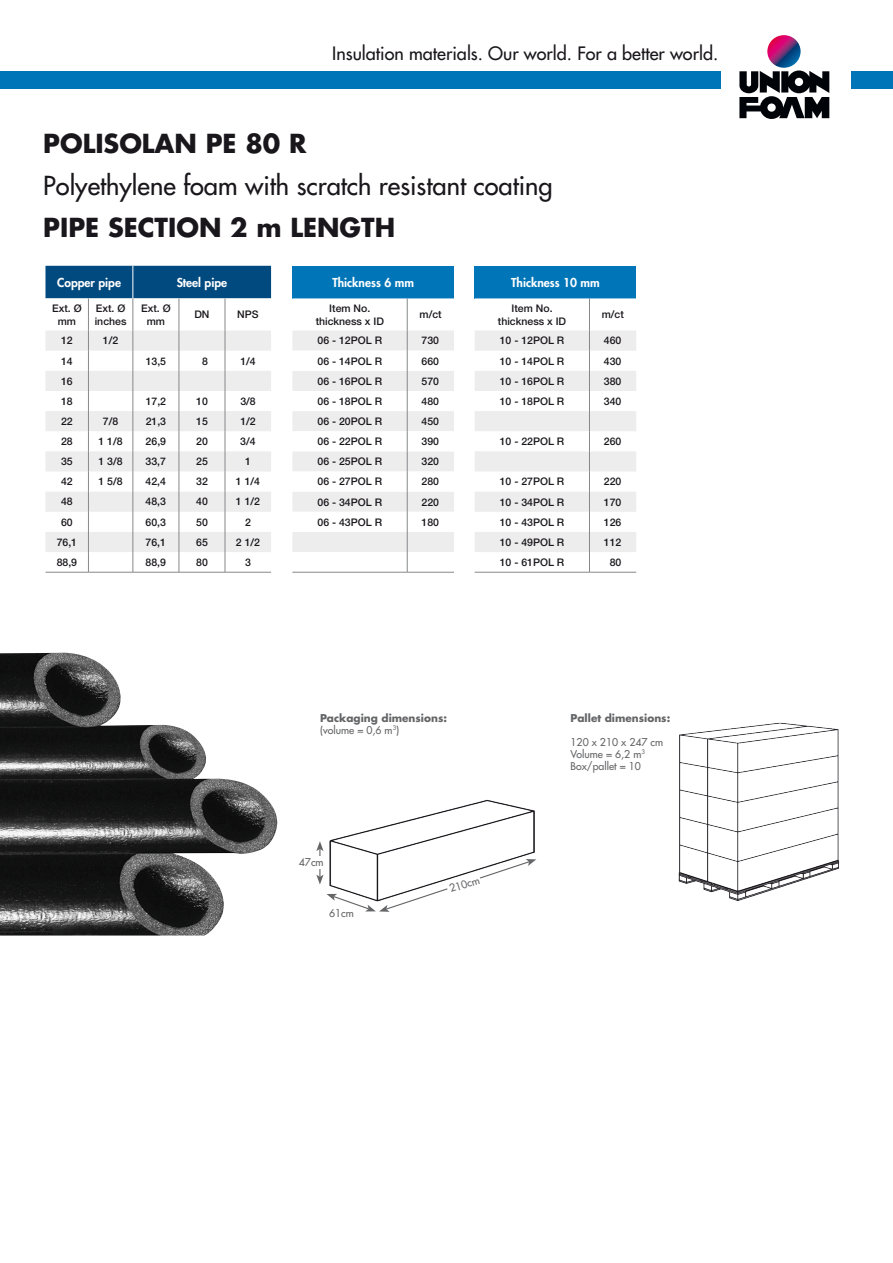
<style>
.page{position:relative;width:893px;height:1263px;background:#fff}
.page>*{position:absolute;margin:0;border:0;box-sizing:border-box;transform-origin:0 0}
.t1{font:500 25.5px/42px "Futura Std";color:#1a171c}
.t2{font:500 18px "Futura Std";color:#1a171c}
.Intestazione{font:800 12px "Futura Std";color:#fff}
.corpo_tabella{font:500 10.5px/12.6px "Helvetica Neue LT Std";color:#1a171c;text-align:center}
.t3{font:500 10.5px "Futura Std";color:#646567}
.t4{font:700 10.5px "Futura Std";color:#646567}
.s1{font-weight:700}
</style>
<div class="page">
<div style="left:0;top:71px;width:893px;height:17px;background:#0076b8"></div>
<div style="left:721px;top:21px;width:129px;height:119px;background:#fff"></div>
<svg style="left:767px;top:35px;width:34px;height:33px"></svg>
<svg style="left:739px;top:71px;width:90px;height:48px"></svg>
<div style="left:292px;top:266px;width:162px;height:32px;background:#0076b8"></div>
<hr style="left:292px;top:572px;width:115px;height:1px;background:#87888a">
<svg style="left:292px;top:298px;width:162px;height:274px"></svg>
<hr style="left:407px;top:572px;width:47px;height:1px;background:#87888a">
<div style="left:475px;top:266px;width:161px;height:32px;background:#0076b8"></div>
<hr style="left:475px;top:572px;width:114px;height:1px;background:#87888a">
<svg style="left:475px;top:298px;width:161px;height:274px"></svg>
<hr style="left:589px;top:572px;width:47px;height:1px;background:#87888a">
<div style="left:45px;top:266px;width:226px;height:32px;background:#004a80"></div>
<svg style="left:45px;top:298px;width:226px;height:274px"></svg>
<svg style="left:45px;top:331px;width:226px;height:221px;fill:#ededee"></svg>
<hr style="left:88px;top:298px;width:1px;height:33px;background:#87888a">
<hr style="left:133px;top:298px;width:1px;height:33px;background:#87888a">
<hr style="left:179px;top:298px;width:1px;height:33px;background:#87888a">
<hr style="left:225px;top:298px;width:1px;height:33px;background:#87888a">
<hr style="left:133px;top:266px;width:1px;height:32px;background:#fff">
<svg style="left:88px;top:331px;width:1px;height:241px"></svg>
<svg style="left:133px;top:331px;width:1px;height:241px"></svg>
<svg style="left:179px;top:331px;width:1px;height:241px"></svg>
<svg style="left:225px;top:331px;width:1px;height:241px"></svg>
<hr style="left:45px;top:572px;width:43px;height:1px;background:#87888a">
<hr style="left:88px;top:572px;width:45px;height:1px;background:#87888a">
<hr style="left:133px;top:572px;width:46px;height:1px;background:#87888a">
<hr style="left:179px;top:572px;width:46px;height:1px;background:#87888a">
<hr style="left:225px;top:572px;width:46px;height:1px;background:#87888a">
<img style="left:0;top:653px;width:278px;height:282px">
<img style="left:678px;top:722px;width:162px;height:179px">
<img style="left:329px;top:799px;width:206px;height:42px">
<svg style="left:316px;top:841px;width:220px;height:71px"></svg>
<p class="t2" style="left:332px;top:42px;width:387px">Insulation materials. Our world. For a better world.</p>
<p class="t1" style="left:43px;top:123px;width:511px"><span class="s1">POLISOLAN PE 80 R<br></span>Polyethylene foam with scratch resistant coating<br><span class="s1">PIPE SECTION 2 m LENGTH</span></p>
<p class="Intestazione" style="left:332px;top:275px;width:83px">Thickness 6 mm</p>
<p class="corpo_tabella" style="left:316px;top:302px;width:70px">Item No. thickness x ID</p>
<p class="corpo_tabella" style="left:420px;top:308px;width:24px">m/ct</p>
<p class="corpo_tabella" style="left:318px;top:334px;width:66px">06 - 12POL R</p>
<p class="corpo_tabella" style="left:422px;top:334px;width:19px">730</p>
<p class="corpo_tabella" style="left:318px;top:354px;width:66px">06 - 14POL R</p>
<p class="corpo_tabella" style="left:422px;top:354px;width:19px">660</p>
<p class="corpo_tabella" style="left:318px;top:374px;width:66px">06 - 16POL R</p>
<p class="corpo_tabella" style="left:422px;top:374px;width:19px">570</p>
<p class="corpo_tabella" style="left:318px;top:395px;width:66px">06 - 18POL R</p>
<p class="corpo_tabella" style="left:422px;top:395px;width:19px">480</p>
<p class="corpo_tabella" style="left:318px;top:415px;width:66px">06 - 20POL R</p>
<p class="corpo_tabella" style="left:422px;top:415px;width:19px">450</p>
<p class="corpo_tabella" style="left:318px;top:435px;width:66px">06 - 22POL R</p>
<p class="corpo_tabella" style="left:422px;top:435px;width:19px">390</p>
<p class="corpo_tabella" style="left:318px;top:455px;width:66px">06 - 25POL R</p>
<p class="corpo_tabella" style="left:422px;top:455px;width:19px">320</p>
<p class="corpo_tabella" style="left:318px;top:475px;width:66px">06 - 27POL R</p>
<p class="corpo_tabella" style="left:422px;top:475px;width:19px">280</p>
<p class="corpo_tabella" style="left:318px;top:495px;width:66px">06 - 34POL R</p>
<p class="corpo_tabella" style="left:422px;top:495px;width:19px">220</p>
<p class="corpo_tabella" style="left:318px;top:515px;width:66px">06 - 43POL R</p>
<p class="corpo_tabella" style="left:422px;top:515px;width:19px">180</p>
<p class="Intestazione" style="left:57px;top:275px;width:65px">Copper pipe</p>
<p class="Intestazione" style="left:177px;top:275px;width:52px">Steel pipe</p>
<p class="corpo_tabella" style="left:52px;top:302px;width:31px">Ext. Ø mm</p>
<p class="corpo_tabella" style="left:95px;top:302px;width:33px;text-align:left">Ext. Ø inches</p>
<p class="corpo_tabella" style="left:141px;top:302px;width:31px">Ext. Ø mm</p>
<p class="corpo_tabella" style="left:194px;top:308px;width:17px">DN</p>
<p class="corpo_tabella" style="left:237px;top:308px;width:23px">NPS</p>
<p class="corpo_tabella" style="left:61px;top:334px;width:13px">12</p>
<p class="corpo_tabella" style="left:103px;top:334px;width:17px">1/2</p>
<p class="corpo_tabella" style="left:61px;top:354px;width:13px">14</p>
<p class="corpo_tabella" style="left:146px;top:354px;width:22px">13,5</p>
<p class="corpo_tabella" style="left:202px;top:354px;width:7px">8</p>
<p class="corpo_tabella" style="left:240px;top:354px;width:17px">1/4</p>
<p class="corpo_tabella" style="left:61px;top:374px;width:13px">16</p>
<p class="corpo_tabella" style="left:61px;top:395px;width:13px">18</p>
<p class="corpo_tabella" style="left:146px;top:395px;width:22px">17,2</p>
<p class="corpo_tabella" style="left:196px;top:395px;width:13px">10</p>
<p class="corpo_tabella" style="left:240px;top:395px;width:17px">3/8</p>
<p class="corpo_tabella" style="left:61px;top:415px;width:13px">22</p>
<p class="corpo_tabella" style="left:103px;top:415px;width:17px">7/8</p>
<p class="corpo_tabella" style="left:146px;top:415px;width:22px">21,3</p>
<p class="corpo_tabella" style="left:196px;top:415px;width:13px">15</p>
<p class="corpo_tabella" style="left:240px;top:415px;width:17px">1/2</p>
<p class="corpo_tabella" style="left:61px;top:435px;width:13px">28</p>
<p class="corpo_tabella" style="left:99px;top:435px;width:26px">1 1/8</p>
<p class="corpo_tabella" style="left:146px;top:435px;width:22px">26,9</p>
<p class="corpo_tabella" style="left:196px;top:435px;width:13px">20</p>
<p class="corpo_tabella" style="left:240px;top:435px;width:17px">3/4</p>
<p class="corpo_tabella" style="left:61px;top:455px;width:13px">35</p>
<p class="corpo_tabella" style="left:99px;top:455px;width:26px">1 3/8</p>
<p class="corpo_tabella" style="left:146px;top:455px;width:22px">33,7</p>
<p class="corpo_tabella" style="left:196px;top:455px;width:13px">25</p>
<p class="corpo_tabella" style="left:245px;top:455px;width:7px">1</p>
<p class="corpo_tabella" style="left:61px;top:475px;width:13px">42</p>
<p class="corpo_tabella" style="left:99px;top:475px;width:26px">1 5/8</p>
<p class="corpo_tabella" style="left:146px;top:475px;width:22px">42,4</p>
<p class="corpo_tabella" style="left:196px;top:475px;width:13px">32</p>
<p class="corpo_tabella" style="left:236px;top:475px;width:26px">1 1/4</p>
<p class="corpo_tabella" style="left:61px;top:495px;width:13px">48</p>
<p class="corpo_tabella" style="left:146px;top:495px;width:22px">48,3</p>
<p class="corpo_tabella" style="left:196px;top:495px;width:13px">40</p>
<p class="corpo_tabella" style="left:236px;top:495px;width:26px">1 1/2</p>
<p class="corpo_tabella" style="left:61px;top:515px;width:13px">60</p>
<p class="corpo_tabella" style="left:146px;top:515px;width:22px">60,3</p>
<p class="corpo_tabella" style="left:196px;top:515px;width:13px">50</p>
<p class="corpo_tabella" style="left:245px;top:515px;width:7px">2</p>
<p class="corpo_tabella" style="left:57px;top:536px;width:22px">76,1</p>
<p class="corpo_tabella" style="left:146px;top:536px;width:22px">76,1</p>
<p class="corpo_tabella" style="left:196px;top:536px;width:13px">65</p>
<p class="corpo_tabella" style="left:236px;top:536px;width:26px">2 1/2</p>
<p class="corpo_tabella" style="left:57px;top:556px;width:22px">88,9</p>
<p class="corpo_tabella" style="left:146px;top:556px;width:22px">88,9</p>
<p class="corpo_tabella" style="left:196px;top:556px;width:13px">80</p>
<p class="corpo_tabella" style="left:245px;top:556px;width:7px">3</p>
<p class="Intestazione" style="left:511px;top:275px;width:90px">Thickness 10 mm</p>
<p class="corpo_tabella" style="left:498px;top:302px;width:70px">Item No. thickness x ID</p>
<p class="corpo_tabella" style="left:602px;top:308px;width:24px">m/ct</p>
<p class="corpo_tabella" style="left:500px;top:334px;width:66px">10 - 12POL R</p>
<p class="corpo_tabella" style="left:604px;top:334px;width:19px">460</p>
<p class="corpo_tabella" style="left:500px;top:354px;width:66px">10 - 14POL R</p>
<p class="corpo_tabella" style="left:604px;top:354px;width:19px">430</p>
<p class="corpo_tabella" style="left:500px;top:374px;width:66px">10 - 16POL R</p>
<p class="corpo_tabella" style="left:604px;top:374px;width:19px">380</p>
<p class="corpo_tabella" style="left:500px;top:395px;width:66px">10 - 18POL R</p>
<p class="corpo_tabella" style="left:604px;top:395px;width:19px">340</p>
<p class="corpo_tabella" style="left:500px;top:435px;width:66px">10 - 22POL R</p>
<p class="corpo_tabella" style="left:604px;top:435px;width:19px">260</p>
<p class="corpo_tabella" style="left:500px;top:475px;width:66px">10 - 27POL R</p>
<p class="corpo_tabella" style="left:604px;top:475px;width:19px">220</p>
<p class="corpo_tabella" style="left:500px;top:495px;width:66px">10 - 34POL R</p>
<p class="corpo_tabella" style="left:604px;top:495px;width:19px">170</p>
<p class="corpo_tabella" style="left:500px;top:515px;width:66px">10 - 43POL R</p>
<p class="corpo_tabella" style="left:604px;top:515px;width:19px">126</p>
<p class="corpo_tabella" style="left:500px;top:536px;width:66px">10 - 49POL R</p>
<p class="corpo_tabella" style="left:604px;top:536px;width:19px">112</p>
<p class="corpo_tabella" style="left:500px;top:556px;width:66px">10 - 61POL R</p>
<p class="corpo_tabella" style="left:610px;top:556px;width:13px">80</p>
<p class="t4" style="left:320px;top:711px;width:128px">Packaging dimensions:</p>
<p class="t3" style="left:320px;top:723px;width:81px">(volume = 0,6 m<sup>3</sup>)</p>
<p class="t3" style="left:299px;top:856px;width:26px">47cm</p>
<p class="t3" style="left:329px;top:906px;width:26px">61cm</p>
<p class="t3" style="left:448px;top:882px;width:32px;rotate:-17deg">210cm</p>
<p class="t4" style="left:571px;top:711px;width:101px">Pallet dimensions:</p>
<p class="t3" style="left:571px;top:735px;width:94px">120 x 210 x 247 cm</p>
<p class="t3" style="left:571px;top:747px;width:76px">Volume = 6,2 m<sup>3</sup></p>
<p class="t3" style="left:571px;top:759px;width:72px">Box/pallet = 10</p>
</div>
